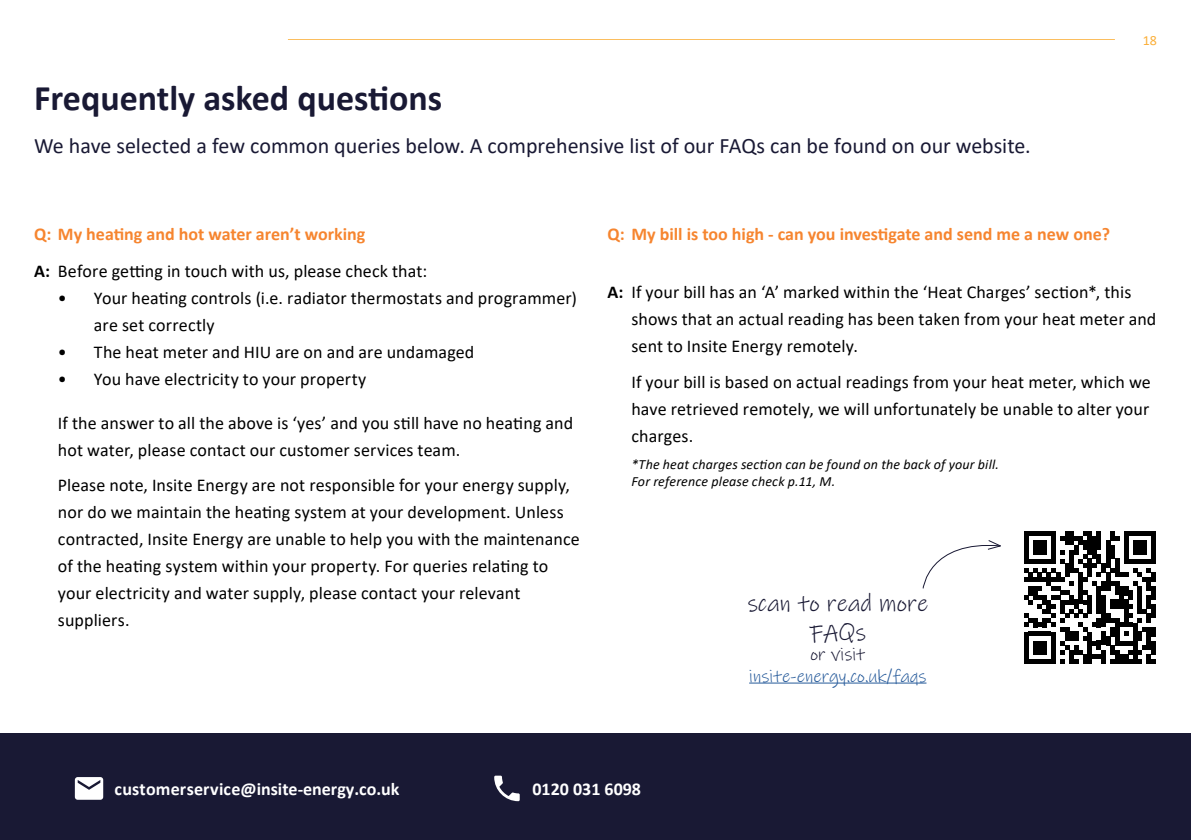
<style>
.page{position:relative;width:1191px;height:840px;background:#fff}
.page>*{position:absolute;margin:0;border:0;box-sizing:border-box;transform-origin:0 0}
.t1{font:700 36px "Calibri";color:#191934}
.t2{font:24px/28.8px "Ink Free";color:#191934;text-align:center}
.t3{font:22px "Calibri";letter-spacing:-.005em;color:#191934}
.t4{font:18px/27px "Calibri";letter-spacing:.005em;color:#000}
.t5{font:700 18px "Calibri";color:#f6852f}
.t6{font:700 18px "Calibri";letter-spacing:.01em;color:#fff}
.t7{font:18px "Ink Free";color:#275b9b}
.t8{font:700 18px "Calibri";color:#fff}
.t9{font:18px "Ink Free";color:#191934}
.t10{font:italic 14px/16.8px "Calibri";letter-spacing:.015em;color:#000}
.t11{font:14px "Calibri";color:#fbb03b}
.s1{font-weight:700;color:#f6852f}
.s2{font-weight:700}
</style>
<div class="page">
<hr style="left:288px;top:39px;width:827px;height:1px;background:#fbb03b">
<div style="left:0;top:732px;width:1191px;height:107px;background:#191934"></div>
<svg style="left:494px;top:775px;width:26px;height:25px"></svg>
<svg style="left:75px;top:777px;width:28px;height:22px"></svg>
<svg style="left:1024px;top:531px;width:131px;height:132px"></svg>
<svg style="left:922px;top:540px;width:79px;height:49px"></svg>
<hr style="left:749px;top:682px;width:177px;height:1px;background:#275b9b">
<h1 class="t1" style="left:34px;top:73px;width:410px">Frequently asked questions</h1>
<p class="t3" style="left:34px;top:130px;width:998px">We have selected a few common queries below. A comprehensive list of our FAQs can be found on our website.</p>
<p class="t11" style="left:1142px;top:30px;width:16px">18</p>
<p class="t4" style="left:34px;top:216px;width:395px;line-height:36.2px"><span class="s1">Q: My heating and hot water aren’t working<br></span><span class="s2">A:</span> Before getting in touch with us, please check that:</p>
<p class="t4" style="left:94px;top:283px;width:484px;text-indent:-36px">• Your heating controls (i.e. radiator thermostats and programmer) are set correctly</p>
<p class="t4" style="left:58px;top:337px;width:418px">• The heat meter and HIU are on and are undamaged</p>
<p class="t4" style="left:58px;top:364px;width:310px">• You have electricity to your property</p>
<p class="t4" style="left:58px;top:408px;width:517px">If the answer to all the above is ‘yes’ and you still have no heating and hot water, please contact our customer services team.</p>
<p class="t4" style="left:58px;top:471px;width:523px">Please note, Insite Energy are not responsible for your energy supply, nor do we maintain the heating system at your development. Unless contracted, Insite Energy are unable to help you with the maintenance of the heating system within your property. For queries relating to your electricity and water supply, please contact your relevant suppliers.</p>
<p class="t5" style="left:607px;top:221px;width:504px">Q: My bill is too high - can you investigate and send me a new one?</p>
<p class="t4" style="left:631px;top:278px;width:526px;text-indent:-24px"><span class="s2">A:</span> If your bill has an ‘A’ marked within the ‘Heat Charges’ section*, this shows that an actual reading has been taken from your heat meter and sent to Insite Energy remotely.</p>
<p class="t4" style="left:631px;top:367px;width:521px;text-align:justify">If your bill is based on actual readings from your heat meter, which we have retrieved remotely, we will unfortunately be unable to alter your charges.</p>
<p class="t10" style="left:631px;top:455px;width:369px">*The heat charges section can be found on the back of your bill.<br>For reference please check p.11, M.</p>
<h2 class="t2" style="left:747px;top:588px;width:182px">scan to read more<br>FAQs</h2>
<p class="t9" style="left:810px;top:641px;width:56px">or visit</p>
<p class="t7" style="left:749px;top:662px;width:179px">insite-energy.co.uk/faqs</p>
<p class="t6" style="left:115px;top:776px;width:286px">customerservice@insite-energy.co.uk</p>
<p class="t8" style="left:532px;top:776px;width:110px">0120 031 6098</p>
</div>
